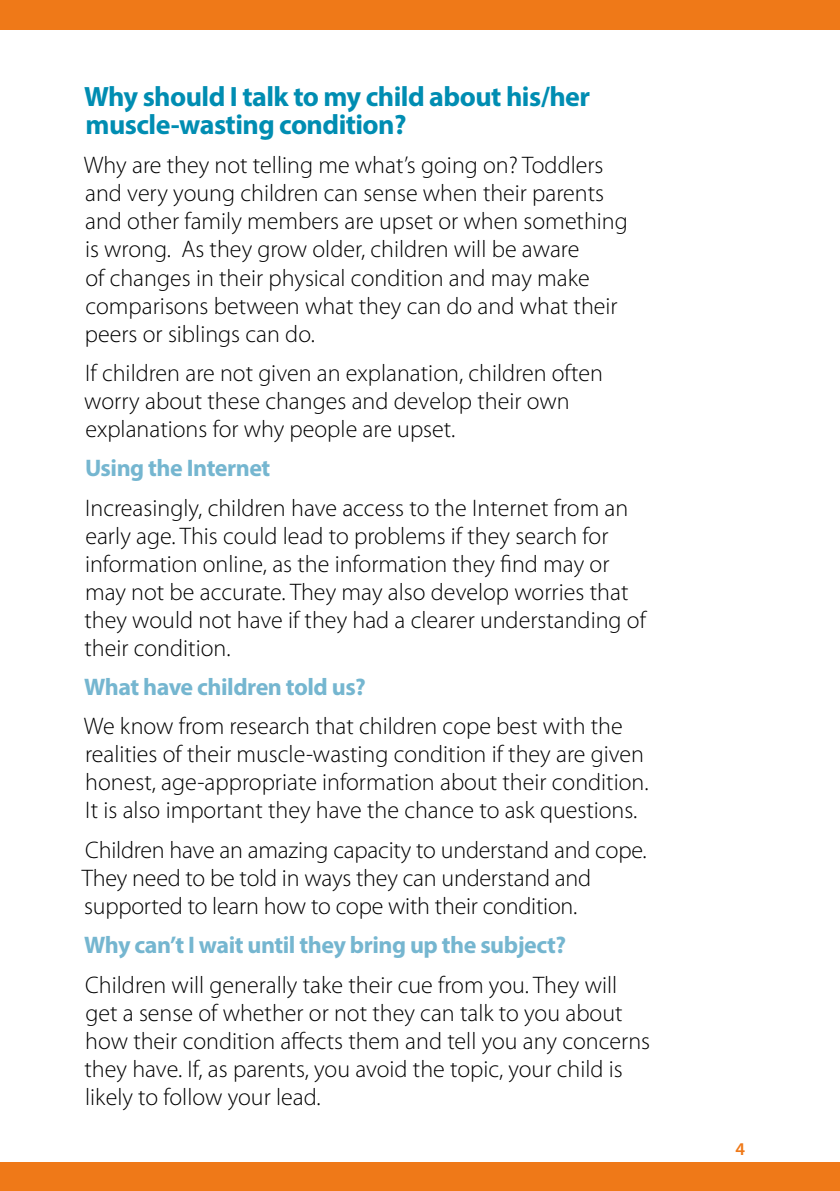
<style>
.page{position:relative;width:840px;height:1191px;background:#fff}
.page>*{position:absolute;margin:0;border:0;box-sizing:border-box;transform-origin:0 0}
.t1{font:700 28px/28px "Myriad Pro";letter-spacing:-.02em;color:#008db2}
.t2{font:300 24px/28px "Myriad Pro";color:#000}
.t3{font:700 24px "Myriad Pro";letter-spacing:-.02em;color:#75b6d0}
.t4{font:600 18px "Myriad Pro";color:#ef7918}
</style>
<div class="page">
<div style="left:0;top:1162px;width:839px;height:29px;background:#ef7918"></div>
<div style="left:0;top:0;width:839px;height:29px;background:#ef7918"></div>
<p class="t1" style="left:84px;top:82px;width:507px">Why should I talk to my child about his/her muscle-wasting condition?</p>
<p class="t2" style="left:84px;top:151px;width:545px">Why are they not telling me what’s going on? Toddlers and very young children can sense when their parents and other family members are upset or when something is wrong. As they grow older, children will be aware<br>of changes in their physical condition and may make comparisons between what they can do and what their peers or siblings can do.</p>
<p class="t2" style="left:84px;top:359px;width:520px">If children are not given an explanation, children often worry about these changes and develop their own explanations for why people are upset.</p>
<p class="t3" style="left:85px;top:452px;width:187px">Using the Internet</p>
<p class="t2" style="left:84px;top:493px;width:562px">Increasingly, children have access to the Internet from an early age. This could lead to problems if they search for information online, as the information they find may or may not be accurate. They may also develop worries that they would not have if they had a clearer understanding of their condition.</p>
<p class="t3" style="left:84px;top:671px;width:283px">What have children told us?</p>
<p class="t2" style="left:84px;top:712px;width:565px">We know from research that children cope best with the realities of their muscle-wasting condition if they are given honest, age-appropriate information about their condition.<br>It is also important they have the chance to ask questions.</p>
<p class="t2" style="left:82px;top:835px;width:566px">Children have an amazing capacity to understand and cope.<br>They need to be told in ways they can understand and supported to learn how to cope with their condition.</p>
<p class="t3" style="left:84px;top:929px;width:483px">Why can’t I wait until they bring up the subject?</p>
<p class="t2" style="left:84px;top:970px;width:567px">Children will generally take their cue from you. They will get a sense of whether or not they can talk to you about how their condition affects them and tell you any concerns they have. If, as parents, you avoid the topic, your child is likely to follow your lead.</p>
<p class="t4" style="left:735px;top:1137px;width:11px">4</p>
</div>
